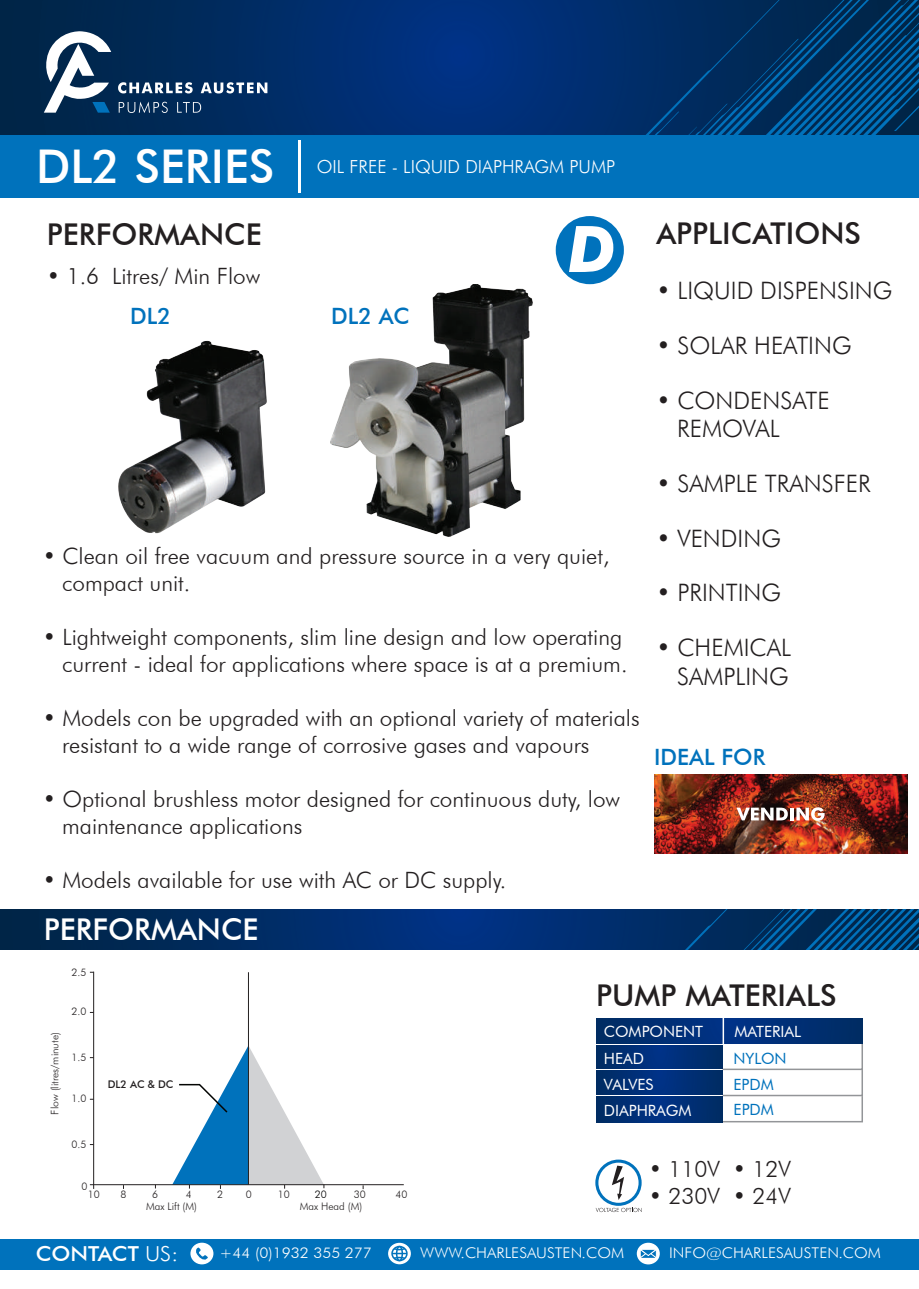
<style>
.page{position:relative;width:919px;height:1289px;background:#fff}
.page>*{position:absolute;margin:0;border:0;box-sizing:border-box;transform-origin:0 0}
.t1{font:500 46.5px "Futura BT";color:#fff}
.t2{font:500 30px "Futura BT";color:#231f20}
.t3{font:500 30px "Futura BT";color:#fff}
.t4{font:300 24px/28.8px "Futura BT";color:#231f20}
.t5{font:300 22.5px/27px "Futura BT";color:#231f20}
.t6{font:500 22.5px "Futura BT";color:#0072bc}
.t7{font:500 20.7px "Futura BT";letter-spacing:-.005em;color:#fff;scale:1.06 1}
.t8{font:300 18px "Futura BT";color:#fff}
.t9{font:15.45px/25.5px "Futura BT";color:#fff}
.t10{font:15.45px/25.5px "Futura BT";color:#0072bc}
.t11{font:300 14.7px "Futura BT";color:#fff;scale:1.06 1}
.t12{font:500 10.65px "Futura BT";color:#231f20}
.t13{font:300 10.35px "Futura BT";color:#231f20}
.t14{font:300 10.35px "Futura BT";color:#000}
.s1{font-weight:300}
</style>
<div class="page">
<svg style="left:1px;top:909px;width:917px;height:40px"></svg>
<div style="left:0;top:1238px;width:918px;height:31px;background:#0072bc"></div>
<svg style="left:387px;top:1241px;width:25px;height:24px"></svg>
<svg style="left:388px;top:1242px;width:23px;height:22px"></svg>
<div style="left:391px;top:1245px;width:16px;height:16px;border:2px solid #0072bc;border-radius:50%"></div>
<div style="left:396px;top:1245px;width:7px;height:16px;border:2px solid #0072bc;border-radius:50%"></div>
<svg style="left:392px;top:1246px;width:15px;height:13px"></svg>
<svg style="left:635px;top:1241px;width:26px;height:24px"></svg>
<svg style="left:636px;top:1242px;width:23px;height:22px"></svg>
<svg style="left:638px;top:1247px;width:19px;height:12px"></svg>
<svg style="left:189px;top:1241px;width:26px;height:24px"></svg>
<div style="left:190px;top:1242px;width:23px;height:22px;background:#fff;border-radius:50%"></div>
<svg style="left:196px;top:1247px;width:12px;height:12px"></svg>
<svg style="left:595px;top:1207px;width:46px;height:5px"></svg>
<svg style="left:595px;top:1159px;width:46px;height:46px"></svg>
<div style="left:598px;top:1162px;width:40px;height:40px;background:#fff;border-radius:50%"></div>
<svg style="left:612px;top:1165px;width:12px;height:34px"></svg>
<svg style="left:596px;top:1045px;width:107px;height:23px;fill:#002f77"></svg>
<svg style="left:596px;top:1070px;width:107px;height:24px;fill:#002f77"></svg>
<svg style="left:596px;top:1096px;width:107px;height:26px;fill:#002f77"></svg>
<svg style="left:703px;top:1043px;width:159px;height:79px"></svg>
<svg style="left:596px;top:1018px;width:266px;height:25px;fill:#002f74"></svg>
<hr style="left:722px;top:1016px;width:2px;height:28px;background:#fff">
<svg style="left:0;top:0;width:918px;height:135px"></svg>
<svg style="left:41px;top:30px;width:70px;height:83px"></svg>
<svg style="left:118px;top:82px;width:75px;height:11px"></svg>
<svg style="left:201px;top:82px;width:66px;height:11px"></svg>
<svg style="left:119px;top:101px;width:49px;height:12px"></svg>
<svg style="left:177px;top:102px;width:24px;height:11px"></svg>
<div style="left:0;top:135px;width:918px;height:62px;background:#0072bc"></div>
<hr style="left:298px;top:140px;width:3px;height:52px;background:#fff">
<div style="left:555px;top:216px;width:69px;height:68px;background:#0072bc;border-radius:50%"></div>
<svg style="left:569px;top:226px;width:44px;height:46px"></svg>
<img style="left:118px;top:340px;width:149px;height:194px">
<img style="left:330px;top:284px;width:202px;height:252px">
<hr style="left:93px;top:971px;width:1px;height:217px;background:#231f20">
<hr style="left:248px;top:972px;width:1px;height:212px;background:#231f20">
<hr style="left:90px;top:1184px;width:314px;height:1px;background:#231f20">
<svg style="left:172px;top:1046px;width:152px;height:142px"></svg>
<img style="left:654px;top:774px;width:252px;height:79px">
<svg style="left:736px;top:807px;width:88px;height:13px"></svg>
<h1 class="t1" style="left:36px;top:139px;width:240px">DL2 SERIES</h1>
<p class="t8" style="left:317px;top:155px;width:300px">OIL FREE - LIQUID DIAPHRAGM PUMP</p>
<h2 class="t2" style="left:47px;top:216px;width:216px">PERFORMANCE</h2>
<p class="t5" style="left:47px;top:263px;width:215px">• 1.6 Litres/ Min Flow</p>
<p class="t6" style="left:130px;top:302px;width:42px">DL2</p>
<p class="t6" style="left:331px;top:302px;width:80px">DL2 AC</p>
<p class="t5" style="left:62px;top:542px;width:548px;text-indent:-19px">• Clean oil free vacuum and pressure source in a very quiet, compact unit.</p>
<p class="t5" style="left:43px;top:623px;width:586px;text-align:right">• Lightweight components, slim line design and low operating current - ideal for applications where space is at a premium.</p>
<p class="t5" style="left:62px;top:704px;width:579px;text-indent:-19px">• Models con be upgraded with an optional variety of materials resistant to a wide range of corrosive gases and vapours</p>
<p class="t5" style="left:62px;top:785px;width:559px;text-indent:-19px">• Optional brushless motor designed for continuous duty, low maintenance applications</p>
<p class="t5" style="left:43px;top:866px;width:465px">• Models available for use with AC or DC supply.</p>
<h2 class="t3" style="left:44px;top:911px;width:216px">PERFORMANCE</h2>
<p class="t13" style="left:71px;top:965px;width:16px">2.5</p>
<h2 class="t2" style="left:656px;top:215px;width:206px">APPLICATIONS</h2>
<p class="t4" style="left:656px;top:276px;width:237px">• LIQUID DISPENSING</p>
<p class="t4" style="left:656px;top:331px;width:197px">• SOLAR HEATING</p>
<p class="t4" style="left:677px;top:385px;width:154px;text-indent:-21px">• CONDENSATE<br>REMOVAL</p>
<p class="t4" style="left:656px;top:469px;width:216px">• SAMPLE TRANSFER</p>
<p class="t4" style="left:656px;top:523px;width:126px">• VENDING</p>
<p class="t4" style="left:656px;top:578px;width:126px">• PRINTING</p>
<p class="t4" style="left:656px;top:633px;width:136px;text-align:right">• CHEMICAL<br>SAMPLING</p>
<p class="t6" style="left:654px;top:743px;width:113px">IDEAL FOR</p>
<p class="t13" style="left:49px;top:1114px;width:84px;rotate:-90deg">Flow (litres/minute)</p>
<p class="t13" style="left:71px;top:1004px;width:16px">2.0</p>
<p class="t13" style="left:71px;top:1050px;width:16px">1.5</p>
<p class="t13" style="left:71px;top:1092px;width:16px">1.0</p>
<p class="t13" style="left:71px;top:1138px;width:16px">0.5</p>
<p class="t12" style="left:108px;top:1077px;width:67px">DL2 AC &amp; DC</p>
<p class="t13" style="left:82px;top:1179px;width:7px">0</p>
<p class="t13" style="left:88px;top:1188px;width:13px">10</p>
<p class="t13" style="left:120px;top:1188px;width:7px">8</p>
<p class="t13" style="left:152px;top:1188px;width:7px">6</p>
<p class="t13" style="left:186px;top:1188px;width:7px">4</p>
<p class="t13" style="left:246px;top:1188px;width:7px">0</p>
<p class="t13" style="left:217px;top:1188px;width:7px">2</p>
<p class="t13" style="left:278px;top:1188px;width:13px">10</p>
<p class="t14" style="left:315px;top:1188px;width:13px">20</p>
<p class="t13" style="left:395px;top:1188px;width:13px">40</p>
<p class="t13" style="left:354px;top:1188px;width:13px">30</p>
<p class="t13" style="left:146px;top:1199px;width:52px">Max Lift (M)</p>
<p class="t13" style="left:300px;top:1199px;width:64px">Max Head (M)</p>
<h2 class="t2" style="left:596px;top:976px;width:242px">PUMP MATERIALS</h2>
<p class="t9" style="left:603px;top:1018px;width:101px">COMPONENT</p>
<p class="t9" style="left:734px;top:1018px;width:69px">MATERIAL</p>
<p class="t9" style="left:603px;top:1045px;width:51px">HEAD<br>VALVES</p>
<p class="t10" style="left:733px;top:1045px;width:55px">NYLON<br>EPDM</p>
<p class="t9" style="left:603px;top:1097px;width:89px">DIAPHRAGM</p>
<p class="t10" style="left:733px;top:1096px;width:42px">EPDM</p>
<p class="t5" style="left:648px;top:1155px;width:144px">• 110V • 12V</p>
<p class="t5" style="left:648px;top:1182px;width:144px">• 230V • 24V</p>
<p class="t7" style="left:36px;top:1241px;width:136px">CONTACT <span class="s1">US:</span></p>
<p class="t11" style="left:219px;top:1243px;width:145px">+44 (0)1932 355 277</p>
<p class="t11" style="left:420px;top:1243px;width:194px">WWW.CHARLESAUSTEN.COM</p>
<p class="t11" style="left:669px;top:1243px;width:201px">INFO@CHARLESAUSTEN.COM</p>
</div>
